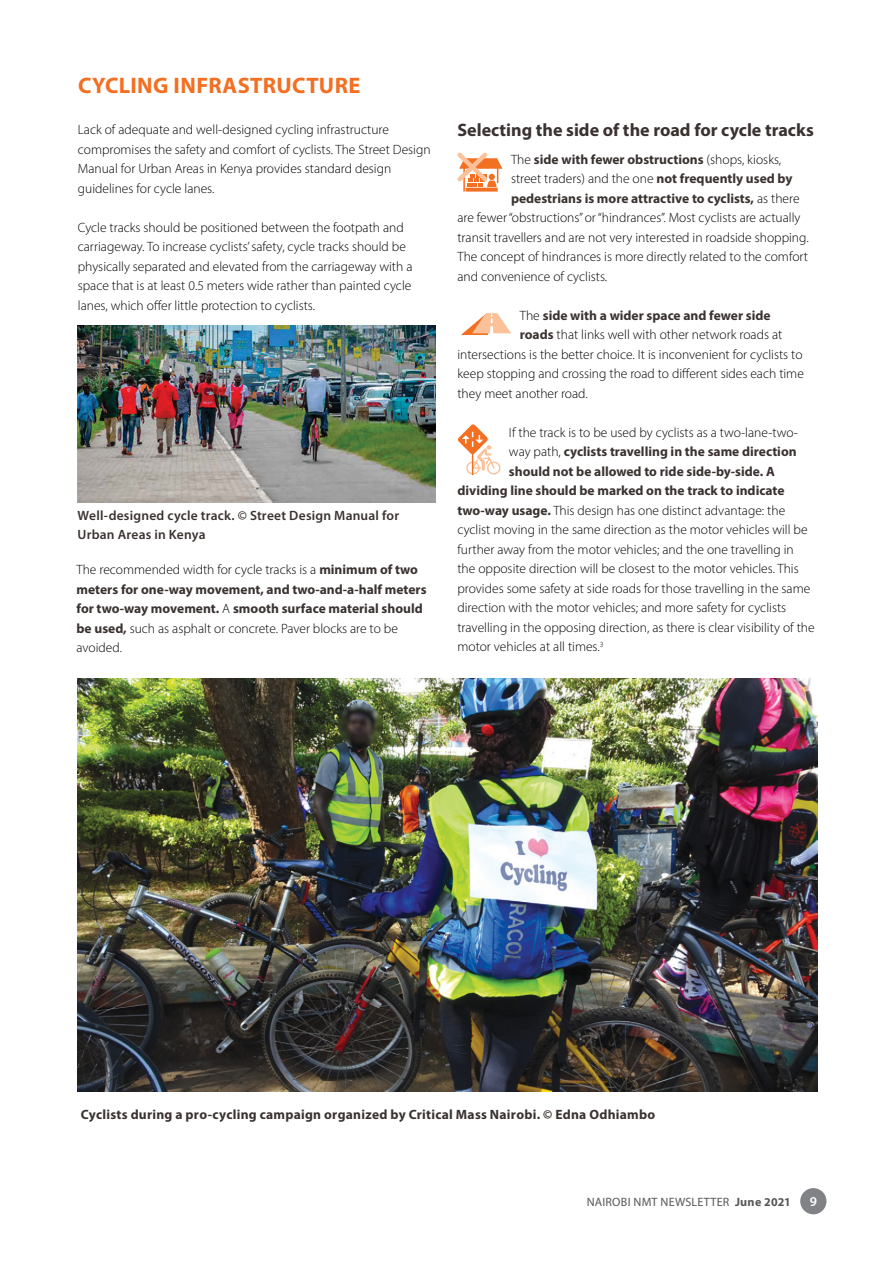
<style>
.page{position:relative;width:893px;height:1263px;background:#fff}
.page>*{position:absolute;margin:0;border:0;box-sizing:border-box;transform-origin:0 0}
.t1{font:700 22.5px "Myriad Pro";letter-spacing:.015em;color:#f36f21}
.t2{font:700 18px "Myriad Pro";color:#3a3230}
.t3{font:300 13.5px/19.5px "Myriad Pro";color:#000}
.t4{font:700 13.5px/19.5px "Myriad Pro";color:#3a3230}
.t5{font:700 13.5px "Myriad Pro";letter-spacing:.02em;color:#3a3230}
.t6{font:600 13.5px/19.5px "Myriad Pro";letter-spacing:.015em;color:#3a3230}
.t7{font:600 13.5px "Myriad Pro";color:#fff}
.t8{font:12.15px "Myriad Pro";letter-spacing:.02em;color:#58595b}
.s1{font-weight:300;color:#000}
.s2{font-weight:700;color:#3a3230}
.s3{font-weight:700}
.s4{font-weight:700;font-size:12px}
</style>
<div class="page">
<div style="left:800px;top:1188px;width:26px;height:26px;background:#808285;border-radius:50%"></div>
<img style="left:78px;top:325px;width:358px;height:177px">
<svg style="left:457px;top:152px;width:45px;height:40px"></svg>
<svg style="left:461px;top:313px;width:50px;height:22px"></svg>
<svg style="left:458px;top:424px;width:43px;height:51px"></svg>
<img style="left:78px;top:678px;width:740px;height:414px">
<h1 class="t1" style="left:78px;top:71px;width:284px">CYCLING INFRASTRUCTURE</h1>
<p class="t3" style="left:78px;top:120px;width:354px">Lack of adequate and well-designed cycling infrastructure compromises the safety and comfort of cyclists. The Street Design Manual for Urban Areas in Kenya provides standard design guidelines for cycle lanes.</p>
<p class="t3" style="left:78px;top:217px;width:336px">Cycle tracks should be positioned between the footpath and carriageway. To increase cyclists’ safety, cycle tracks should be physically separated and elevated from the carriageway with a space that is at least 0.5 meters wide rather than painted cycle lanes, which offer little protection to cyclists.</p>
<p class="t6" style="left:78px;top:505px;width:323px">Well-designed cycle track. © Street Design Manual for<br>Urban Areas in Kenya</p>
<p class="t4" style="left:77px;top:560px;width:352px"><span class="s1">The recommended width for cycle tracks is a</span> minimum of two meters for one-way movement, and two-and-a-half meters for two-way movement. <span class="s1">A</span> smooth surface material should be used, <span class="s1">such as asphalt or concrete. Paver blocks are to be avoided.</span></p>
<h2 class="t2" style="left:457px;top:118px;width:358px">Selecting the side of the road for cycle tracks</h2>
<p class="t4" style="left:511px;top:149px;width:272px"><span class="s1">The</span> side with fewer obstructions <span class="s1">(shops, kiosks,</span></p>
<p class="t3" style="left:511px;top:169px;width:283px">street traders) and the one <span class="s2">not frequently used by</span></p>
<p class="t4" style="left:511px;top:188px;width:290px">pedestrians is more attractive to cyclists, <span class="s1">as there</span></p>
<p class="t3" style="left:457px;top:208px;width:345px">are fewer “obstructions” or “hindrances”. Most cyclists are actually</p>
<p class="t3" style="left:457px;top:227px;width:353px">transit travellers and are not very interested in roadside shopping.</p>
<p class="t3" style="left:457px;top:247px;width:352px">The concept of hindrances is more directly related to the comfort</p>
<p class="t3" style="left:457px;top:266px;width:151px">and convenience of cyclists.</p>
<p class="t4" style="left:520px;top:305px;width:252px"><span class="s1">The</span> side with a wider space and fewer side</p>
<p class="t3" style="left:520px;top:325px;width:264px"><span class="s2">roads</span> that links well with other network roads at</p>
<p class="t3" style="left:457px;top:344px;width:347px">intersections is the better choice. It is inconvenient for cyclists to</p>
<p class="t3" style="left:457px;top:364px;width:348px">keep stopping and crossing the road to different sides each time</p>
<p class="t3" style="left:457px;top:383px;width:132px">they meet another road.</p>
<p class="t3" style="left:509px;top:422px;width:290px">If the track is to be used by cyclists as a two-lane-two-</p>
<p class="t4" style="left:509px;top:441px;width:289px"><span class="s1">way path,</span> cyclists travelling in the same direction</p>
<p class="t4" style="left:509px;top:461px;width:267px">should not be allowed to ride side-by-side. A</p>
<p class="t4" style="left:457px;top:480px;width:329px">dividing line should be marked on the track to indicate</p>
<p class="t3" style="left:457px;top:500px;width:329px"><span class="s2">two-way usage.</span> This design has one distinct advantage: the</p>
<p class="t3" style="left:457px;top:520px;width:352px">cyclist moving in the same direction as the motor vehicles will be</p>
<p class="t3" style="left:457px;top:539px;width:338px">further away from the motor vehicles; and the one travelling in</p>
<p class="t3" style="left:457px;top:559px;width:343px">the opposite direction will be closest to the motor vehicles. This</p>
<p class="t3" style="left:457px;top:578px;width:354px">provides some safety at side roads for those travelling in the same</p>
<p class="t3" style="left:457px;top:598px;width:330px">direction with the motor vehicles; and more safety for cyclists</p>
<p class="t3" style="left:457px;top:617px;width:359px">travelling in the opposing direction, as there is clear visibility of the</p>
<p class="t3" style="left:457px;top:637px;width:148px">motor vehicles at all times.<sup>3</sup></p>
<p class="t5" style="left:81px;top:1106px;width:576px">Cyclists during a pro-cycling campaign organized by Critical Mass Nairobi. © Edna Odhiambo</p>
<p class="t8" style="left:587px;top:1194px;width:206px">NAIROBI NMT NEWSLETTER <span class="s3">June</span> <span class="s4">2021</span></p>
<p class="t7" style="left:810px;top:1193px;width:9px">9</p>
</div>
